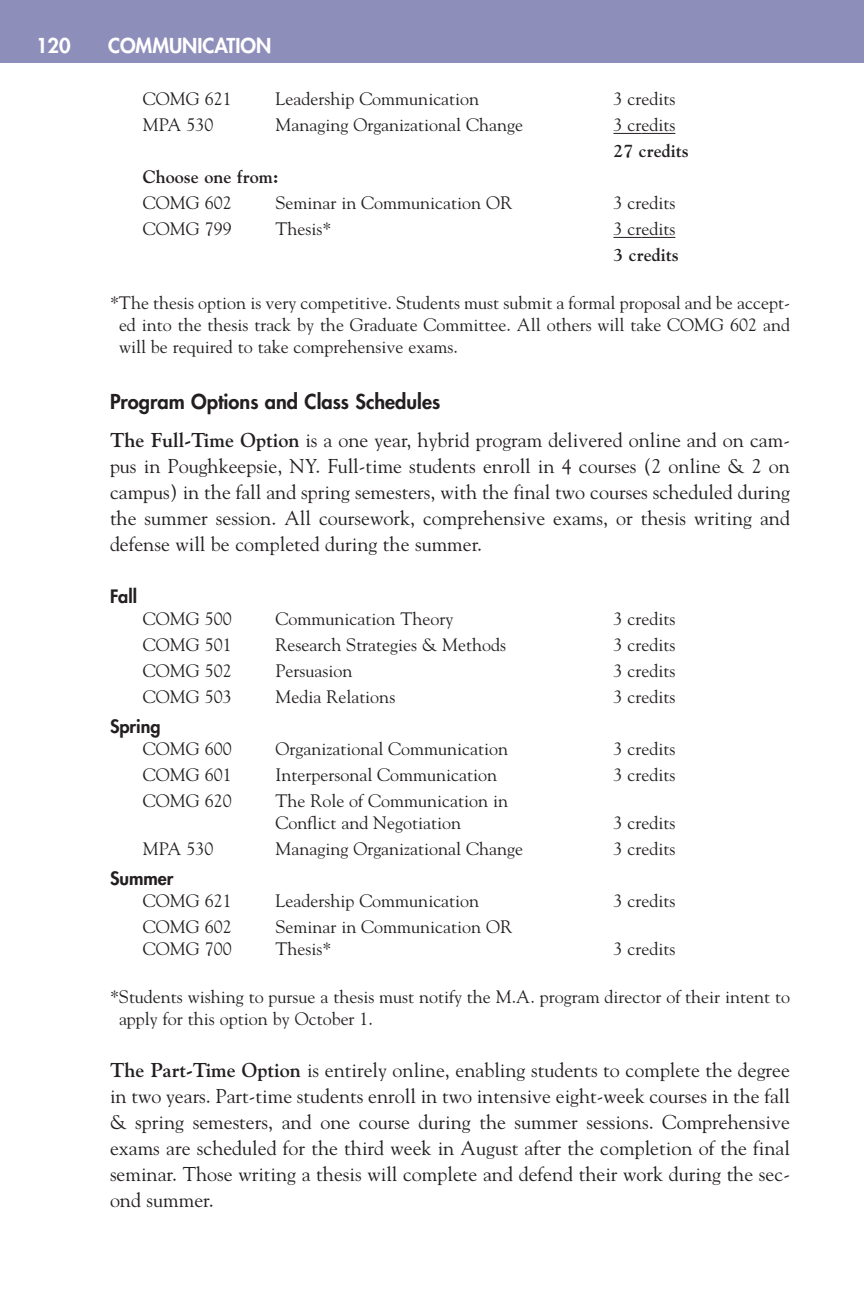
<style>
.page{position:relative;width:864px;height:1296px;background:#fff}
.page>*{position:absolute;margin:0;border:0;box-sizing:border-box;transform-origin:0 0}
.t1{font:20px/26px "Goudy";color:#231f20;text-align:justify}
.t2{font:800 20px "Futura";color:#231f20}
.t3{font:800 20px "Futura";color:#fff}
.t4{font:18px/22px "Goudy";color:#231f20}
.t5{font:700 18px "Goudy";color:#231f20}
.t6{font:800 18px "Futura";color:#231f20}
.s1{font-weight:700}
</style>
<div class="page">
<div style="left:0;top:0;width:864px;height:63px;background:#8e8ebb"></div>
<svg style="left:613px;top:133px;width:28px;height:1px"></svg>
<hr style="left:641px;top:133px;width:34px;height:1px;background:#231f20">
<svg style="left:613px;top:237px;width:28px;height:1px"></svg>
<hr style="left:641px;top:237px;width:34px;height:1px;background:#231f20">
<p class="t3" style="left:36px;top:36px;width:36px">120</p>
<p class="t3" style="left:108px;top:36px;width:165px">COMMUNICATION</p>
<p class="t4" style="left:143px;top:90px;width:90px">COMG 621</p>
<p class="t4" style="left:275px;top:90px;width:205px">Leadership Communication</p>
<p class="t4" style="left:613px;top:90px;width:63px">3 credits</p>
<p class="t4" style="left:143px;top:116px;width:72px">MPA 530</p>
<p class="t4" style="left:275px;top:116px;width:249px">Managing Organizational Change</p>
<p class="t4" style="left:613px;top:116px;width:63px">3 credits</p>
<p class="t5" style="left:613px;top:144px;width:77px">27 credits</p>
<p class="t5" style="left:143px;top:170px;width:137px">Choose one from:</p>
<p class="t4" style="left:143px;top:194px;width:90px">COMG 602</p>
<p class="t4" style="left:275px;top:194px;width:239px">Seminar in Communication OR</p>
<p class="t4" style="left:613px;top:194px;width:63px">3 credits</p>
<p class="t4" style="left:143px;top:220px;width:90px">COMG 799</p>
<p class="t4" style="left:275px;top:220px;width:57px">Thesis*</p>
<p class="t4" style="left:613px;top:220px;width:63px">3 credits</p>
<p class="t5" style="left:613px;top:248px;width:67px">3 credits</p>
<p class="t4" style="left:119px;top:294px;width:673px;text-align:justify;text-indent:-9px">*The thesis option is very competitive. Students must submit a formal proposal and be accept&shy;ed into the thesis track by the Graduate Committee. All others will take COMG 602 and will be required to take comprehensive exams.</p>
<p class="t2" style="left:110px;top:392px;width:332px">Program Options and Class Schedules</p>
<p class="t1" style="left:110px;top:429px;width:682px"><span class="s1">The Full-Time Option</span> is a one year, hybrid program delivered online and on cam&shy;pus in Poughkeepsie, NY. Full-time students enroll in 4 courses (2 online &amp; 2 on campus) in the fall and spring semesters, with the final two courses scheduled during the summer session. All coursework, comprehensive exams, or thesis writing and defense will be completed during the summer.</p>
<p class="t6" style="left:110px;top:588px;width:29px">Fall</p>
<p class="t4" style="left:143px;top:610px;width:90px">COMG 500</p>
<p class="t4" style="left:275px;top:610px;width:179px">Communication Theory</p>
<p class="t4" style="left:613px;top:610px;width:63px">3 credits</p>
<p class="t4" style="left:143px;top:636px;width:90px">COMG 501</p>
<p class="t4" style="left:275px;top:636px;width:232px">Research Strategies &amp; Methods</p>
<p class="t4" style="left:613px;top:636px;width:63px">3 credits</p>
<p class="t4" style="left:143px;top:662px;width:90px">COMG 502</p>
<p class="t4" style="left:275px;top:662px;width:78px">Persuasion</p>
<p class="t4" style="left:613px;top:662px;width:63px">3 credits</p>
<p class="t4" style="left:143px;top:688px;width:90px">COMG 503</p>
<p class="t4" style="left:275px;top:688px;width:121px">Media Relations</p>
<p class="t4" style="left:613px;top:688px;width:63px">3 credits</p>
<p class="t6" style="left:110px;top:718px;width:52px">Spring</p>
<p class="t4" style="left:143px;top:740px;width:90px">COMG 600</p>
<p class="t4" style="left:275px;top:740px;width:234px">Organizational Communication</p>
<p class="t4" style="left:613px;top:740px;width:63px">3 credits</p>
<p class="t4" style="left:143px;top:766px;width:90px">COMG 601</p>
<p class="t4" style="left:275px;top:766px;width:223px">Interpersonal Communication</p>
<p class="t4" style="left:613px;top:766px;width:63px">3 credits</p>
<p class="t4" style="left:143px;top:792px;width:90px">COMG 620</p>
<p class="t4" style="left:275px;top:792px;width:234px">The Role of Communication in<br>Conflict and Negotiation</p>
<p class="t4" style="left:613px;top:814px;width:63px">3 credits</p>
<p class="t4" style="left:143px;top:840px;width:72px">MPA 530</p>
<p class="t4" style="left:275px;top:840px;width:249px">Managing Organizational Change</p>
<p class="t4" style="left:613px;top:840px;width:63px">3 credits</p>
<p class="t6" style="left:110px;top:870px;width:65px">Summer</p>
<p class="t4" style="left:143px;top:892px;width:90px">COMG 621</p>
<p class="t4" style="left:275px;top:892px;width:205px">Leadership Communication</p>
<p class="t4" style="left:613px;top:892px;width:63px">3 credits</p>
<p class="t4" style="left:143px;top:918px;width:90px">COMG 602</p>
<p class="t4" style="left:275px;top:918px;width:239px">Seminar in Communication OR</p>
<p class="t4" style="left:143px;top:940px;width:90px">COMG 700</p>
<p class="t4" style="left:275px;top:940px;width:57px">Thesis*</p>
<p class="t4" style="left:613px;top:940px;width:63px">3 credits</p>
<p class="t4" style="left:119px;top:988px;width:673px;text-indent:-9px">*Students wishing to pursue a thesis must notify the M.A. program director of their intent to apply for this option by October 1.</p>
<p class="t1" style="left:110px;top:1059px;width:682px"><span class="s1">The Part-Time Option</span> is entirely online, enabling students to complete the degree in two years. Part-time students enroll in two intensive eight-week courses in the fall &amp; spring semesters, and one course during the summer sessions. Comprehensive exams are scheduled for the third week in August after the completion of the final seminar. Those writing a thesis will complete and defend their work during the sec&shy;ond summer.</p>
</div>
